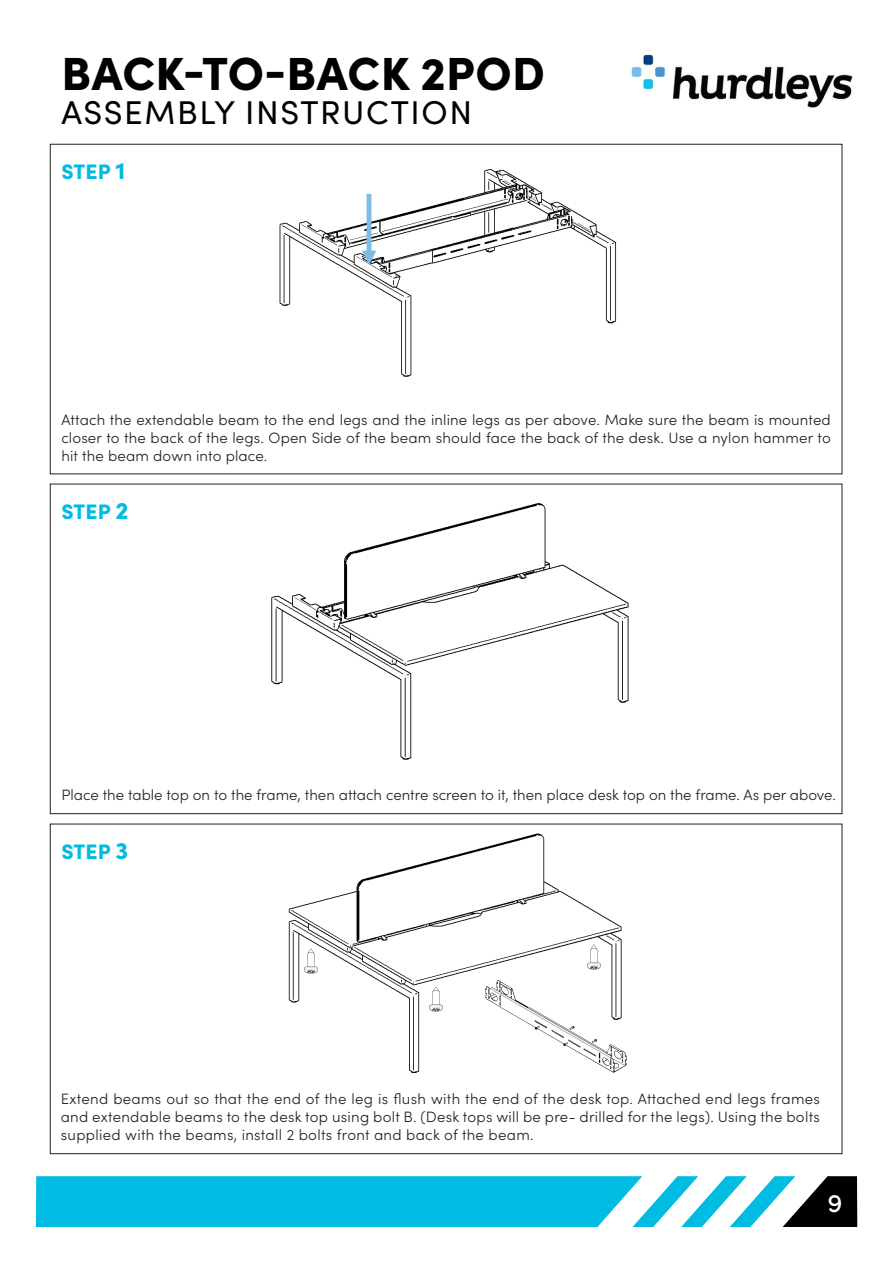
<style>
.page{position:relative;width:893px;height:1263px;background:#fff}
.page>*{position:absolute;margin:0;border:0;box-sizing:border-box;transform-origin:0 0}
.t1{font:900 46.5px "Sofia Pro";letter-spacing:.01em;color:#000}
.t2{font:33px "Sofia Pro";letter-spacing:.05em;color:#000}
.t3{font:500 25.5px "Sofia Pro";color:#fff}
.t4{font:900 21px "Sofia Pro";letter-spacing:.01em;color:#00bce2}
.t5{font:300 15px/18px "Sofia Pro";color:#231f20;text-align:justify}
.s1{font-size:24px}
</style>
<div class="page">
<img style="left:631px;top:53px;width:222px;height:55px">
<svg style="left:36px;top:1176px;width:821px;height:51px;background:#27bad8"></svg>
<img style="left:288px;top:833px;width:334px;height:240px">
<img style="left:279px;top:169px;width:338px;height:208px">
<svg style="left:362px;top:194px;width:14px;height:71px"></svg>
<img style="left:482px;top:976px;width:145px;height:97px">
<img style="left:271px;top:503px;width:358px;height:257px">
<p class="t1" style="left:62px;top:37px;width:485px">BACK-TO-BACK 2POD</p>
<p class="t2" style="left:61px;top:88px;width:412px">ASSEMBLY INSTRUCTION</p>
<p class="t4" style="left:61px;top:155px;width:65px">STEP <span class="s1">1</span></p>
<p class="t5" style="left:61px;top:409px;width:771px">Attach the extendable beam to the end legs and the inline legs as per above. Make sure the beam is mounted closer to the back of the legs. Open Side of the beam should face the back of the desk. Use a nylon hammer to hit the beam down into place.</p>
<p class="t4" style="left:61px;top:495px;width:69px">STEP <span class="s1">2</span></p>
<p class="t5" style="left:61px;top:785px;width:776px">Place the table top on to the frame, then attach centre screen to it, then place desk top on the frame. As per above.</p>
<p class="t4" style="left:61px;top:835px;width:68px">STEP <span class="s1">3</span></p>
<p class="t5" style="left:61px;top:1089px;width:761px">Extend beams out so that the end of the leg is flush with the end of the desk top. Attached end legs frames and extendable beams to the desk top using bolt B. (Desk tops will be pre- drilled for the legs). Using the bolts supplied with the beams, install 2 bolts front and back of the beam.</p>
<h3 class="t3" style="left:827px;top:1184px;width:16px">9</h3>
</div>
